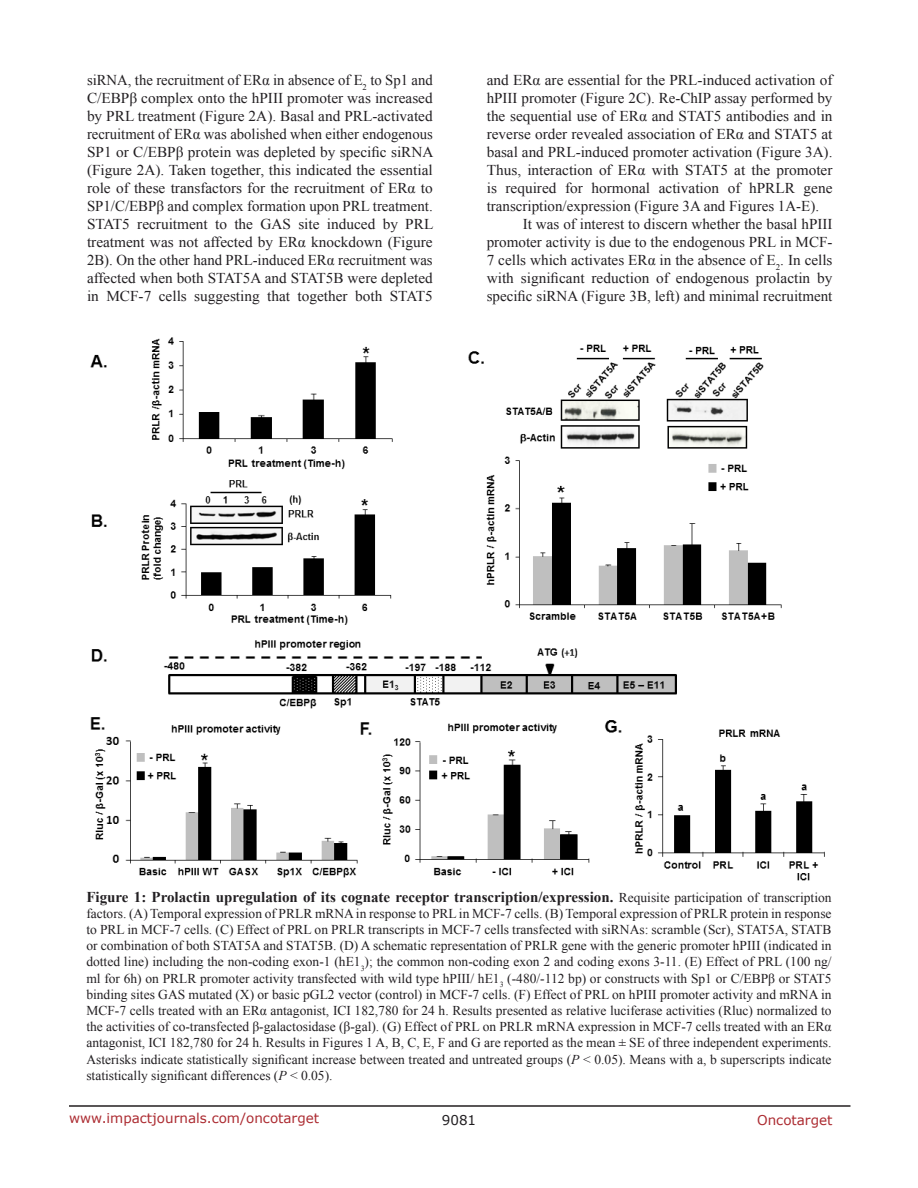
<style>
.page{position:relative;width:918px;height:1188px;background:#fff}
.page>*{position:absolute;margin:0;border:0;box-sizing:border-box;transform-origin:0 0}
.BodyText{font:15px/18px "Times New Roman";color:#221f22;text-align:justify}
.FigureText{font:700 15px "Times New Roman";color:#221f22}
.FigureText-2{font:13.5px/16.2px "Times New Roman";color:#221f22;text-align:justify}
.t1{font:13.5px "Verdana";color:#ac2b31}
.t2{font:13.5px "Verdana";color:#221f22}
.s1{font-weight:400;font-size:13.5px}
.s2{font-style:italic}
</style>
<div class="page">
<hr style="left:69px;top:1105px;width:781px;height:2px;background:#231f20">
<img style="left:90px;top:337px;width:735px;height:544px">
<p class="BodyText" style="left:87px;top:71px;width:348px">siRNA, the recruitment of ERα in absence of E<sub>2</sub> to Sp1 and C/EBPβ complex onto the hPIII promoter was increased by PRL treatment (Figure 2A). Basal and PRL-activated recruitment of ERα was abolished when either endogenous SP1 or C/EBPβ protein was depleted by specific siRNA (Figure 2A). Taken together, this indicated the essential role of these transfactors for the recruitment of ERα to SP1/C/EBPβ and complex formation upon PRL treatment.<br>STAT5 recruitment to the GAS site induced by PRL treatment was not affected by ERα knockdown (Figure 2B). On the other hand PRL-induced ERα recruitment was affected when both STAT5A and STAT5B were depleted in MCF-7 cells suggesting that together both STAT5</p>
<p class="BodyText" style="left:487px;top:71px;width:347px">and ERα are essential for the PRL-induced activation of hPIII promoter (Figure 2C). Re-ChIP assay performed by the sequential use of ERα and STAT5 antibodies and in reverse order revealed association of ERα and STAT5 at basal and PRL-induced promoter activation (Figure 3A).<br>Thus, interaction of ERα with STAT5 at the promoter is required for hormonal activation of hPRLR gene transcription/expression (Figure 3A and Figures 1A-E).</p>
<p class="BodyText" style="left:487px;top:215px;width:347px;text-indent:36px">It was of interest to discern whether the basal hPIII promoter activity is due to the endogenous PRL in MCF-7 cells which activates ERα in the absence of E<sub>2</sub>. In cells with significant reduction of endogenous prolactin by specific siRNA (Figure 3B, left) and minimal recruitment</p>
<p class="FigureText" style="left:86px;top:886px;width:747px">Figure 1: Prolactin upregulation of its cognate receptor transcription/expression. <span class="s1">Requisite participation of transcription</span></p>
<p class="FigureText-2" style="left:86px;top:905px;width:747px">factors. (A) Temporal expression of PRLR mRNA in response to PRL in MCF-7 cells. (B) Temporal expression of PRLR protein in response to PRL in MCF-7 cells. (C) Effect of PRL on PRLR transcripts in MCF-7 cells transfected with siRNAs: scramble (Scr), STAT5A, STATB or combination of both STAT5A and STAT5B. (D) A schematic representation of PRLR gene with the generic promoter hPIII (indicated in dotted line) including the non-coding exon-1 (hE1<sub>3</sub>); the common non-coding exon 2 and coding exons 3-11. (E) Effect of PRL (100 ng/ ml for 6h) on PRLR promoter activity transfected with wild type hPIII/ hE1<sub>3</sub> (-480/-112 bp) or constructs with Sp1 or C/EBPβ or STAT5 binding sites GAS mutated (X) or basic pGL2 vector (control) in MCF-7 cells. (F) Effect of PRL on hPIII promoter activity and mRNA in MCF-7 cells treated with an ERα antagonist, ICI 182,780 for 24 h. Results presented as relative luciferase activities (Rluc) normalized to the activities of co-transfected β-galactosidase (β-gal). (G) Effect of PRL on PRLR mRNA expression in MCF-7 cells treated with an ERα antagonist, ICI 182,780 for 24 h. Results in Figures 1 A, B, C, E, F and G are reported as the mean ± SE of three independent experiments.<br>Asterisks indicate statistically significant increase between treated and untreated groups (<span class="s2">P</span> &lt; 0.05). Means with a, b superscripts indicate statistically significant differences (<span class="s2">P</span> &lt; 0.05).</p>
<p class="t1" style="left:69px;top:1109px;width:252px">www.impactjournals.com/oncotarget</p>
<p class="t2" style="left:442px;top:1111px;width:36px">9081</p>
<p class="t1" style="left:757px;top:1111px;width:77px">Oncotarget</p>
</div>
